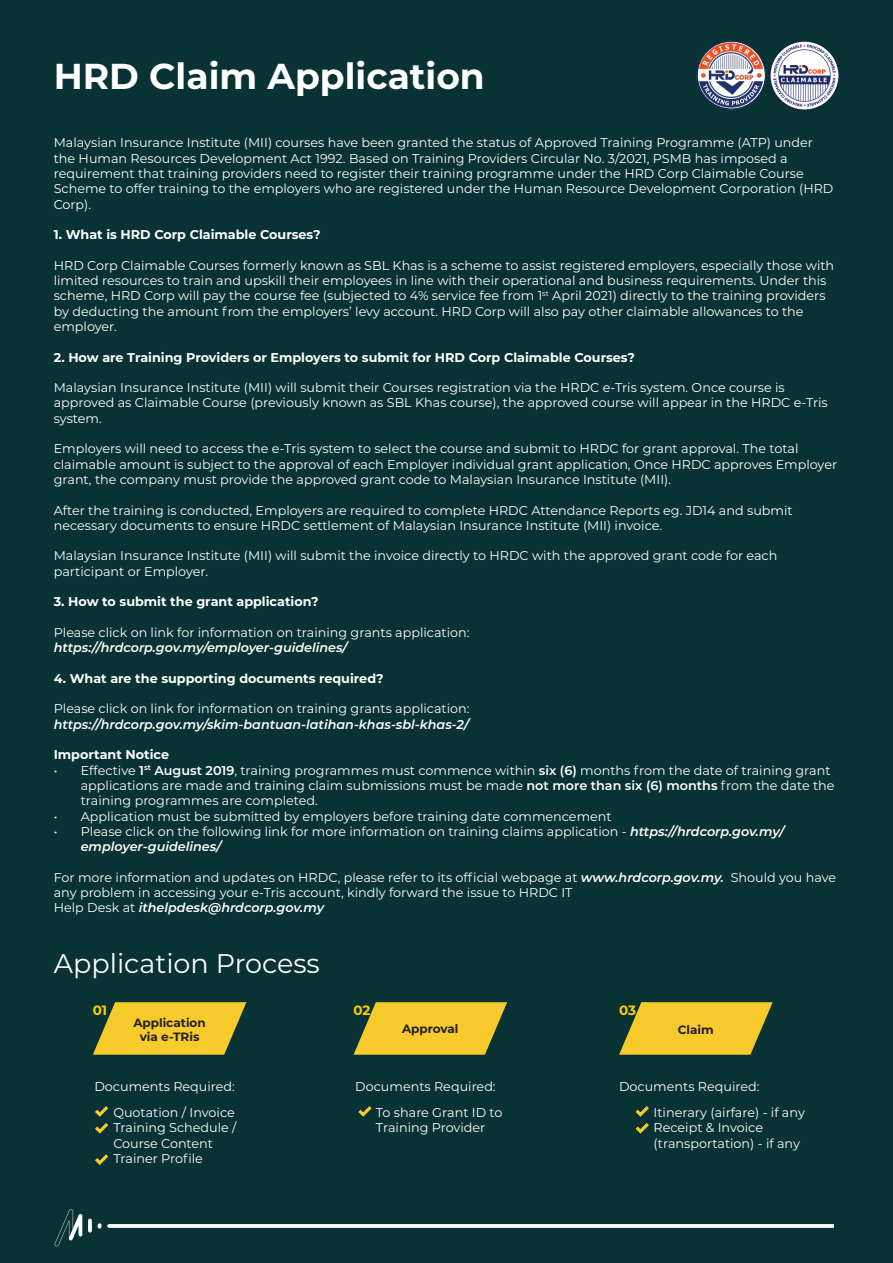
<style>
.page{position:relative;width:893px;height:1263px;background:#083233}
.page>*{position:absolute;margin:0;border:0;box-sizing:border-box;transform-origin:0 0}
.t1{font:700 36px "Montserrat";color:#fff}
.t2{font:27px "Montserrat";color:#fff}
.t3{font:700 13.5px "Montserrat";color:#fecd08}
.t4{font:12.75px/15.3px "Montserrat";color:#fff}
.t5{font:700 12.75px "Montserrat";color:#fff}
.t6{font:italic 600 12.75px "Montserrat";color:#fff}
.t7{font:700 12px "Montserrat";color:#231f20}
.s1{font-weight:600}
.s2{font-weight:600;font-style:italic}
</style>
<div class="page">
<img style="left:770px;top:41px;width:68px;height:68px">
<img style="left:697px;top:41px;width:68px;height:68px">
<svg style="left:55px;top:1209px;width:778px;height:37px"></svg>
<svg style="left:93px;top:1002px;width:153px;height:53px;background:#d3b42d"></svg>
<svg style="left:354px;top:1002px;width:153px;height:53px;background:#d3b42d"></svg>
<svg style="left:619px;top:1002px;width:154px;height:53px;background:#d1b32d"></svg>
<svg style="left:95px;top:1106px;width:13px;height:10px"></svg>
<svg style="left:636px;top:1106px;width:12px;height:10px"></svg>
<svg style="left:359px;top:1106px;width:12px;height:10px"></svg>
<svg style="left:95px;top:1123px;width:13px;height:10px"></svg>
<svg style="left:636px;top:1123px;width:12px;height:10px"></svg>
<svg style="left:95px;top:1155px;width:13px;height:9px"></svg>
<p class="t1" style="left:54px;top:50px;width:433px">HRD Claim Application</p>
<p class="t4" style="left:54px;top:135px;width:781px">Malaysian Insurance Institute (MII) courses have been granted the status of Approved Training Programme (ATP) under the Human Resources Development Act 1992. Based on Training Providers Circular No. 3/2021, PSMB has imposed a requirement that training providers need to register their training programme under the HRD Corp Claimable Course Scheme to offer training to the employers who are registered under the Human Resource Development Corporation (HRD Corp).</p>
<p class="t5" style="left:54px;top:225px;width:268px">1. What is HRD Corp Claimable Courses?</p>
<p class="t4" style="left:54px;top:257px;width:782px">HRD Corp Claimable Courses formerly known as SBL Khas is a scheme to assist registered employers, especially those with limited resources to train and upskill their employees in line with their operational and business requirements. Under this scheme, HRD Corp will pay the course fee (subjected to 4% service fee from 1<sup>st</sup> April 2021) directly to the training providers by deducting the amount from the employers’ levy account. HRD Corp will also pay other claimable allowances to the employer.</p>
<p class="t5" style="left:54px;top:348px;width:583px">2. How are Training Providers or Employers to submit for HRD Corp Claimable Courses?</p>
<p class="t4" style="left:54px;top:379px;width:775px">Malaysian Insurance Institute (MII) will submit their Courses registration via the HRDC e-Tris system. Once course is approved as Claimable Course (previously known as SBL Khas course), the approved course will appear in the HRDC e-Tris system.</p>
<p class="t4" style="left:54px;top:441px;width:785px">Employers will need to access the e-Tris system to select the course and submit to HRDC for grant approval. The total claimable amount is subject to the approval of each Employer individual grant application, Once HRDC approves Employer grant, the company must provide the approved grant code to Malaysian Insurance Institute (MII).</p>
<p class="t4" style="left:54px;top:502px;width:740px">After the training is conducted, Employers are required to complete HRDC Attendance Reports eg. JD14 and submit necessary documents to ensure HRDC settlement of Malaysian Insurance Institute (MII) invoice.</p>
<p class="t4" style="left:54px;top:548px;width:725px">Malaysian Insurance Institute (MII) will submit the invoice directly to HRDC with the approved grant code for each participant or Employer.</p>
<p class="t5" style="left:54px;top:593px;width:266px">3. How to submit the grant application?</p>
<p class="t4" style="left:54px;top:624px;width:417px">Please click on link for information on training grants application:</p>
<p class="t6" style="left:54px;top:639px;width:295px">https://hrdcorp.gov.my/employer-guidelines/</p>
<p class="t5" style="left:54px;top:669px;width:331px">4. What are the supporting documents required?</p>
<p class="t4" style="left:54px;top:701px;width:417px">Please click on link for information on training grants application:</p>
<p class="t6" style="left:54px;top:715px;width:417px">https://hrdcorp.gov.my/skim-bantuan-latihan-khas-sbl-khas-2/</p>
<p class="t5" style="left:54px;top:746px;width:117px">Important Notice</p>
<p class="t4" style="left:81px;top:762px;width:755px;text-indent:-27px">• Effective <span class="s1">1</span><sup>st</sup> <span class="s1">August 2019</span>, training programmes must commence within <span class="s1">six (6)</span> months from the date of training grant applications are made and training claim submissions must be made <span class="s1">not more than six (6) months</span> from the date the training programmes are completed.</p>
<p class="t4" style="left:54px;top:808px;width:559px">• Application must be submitted by employers before training date commencement</p>
<p class="t4" style="left:81px;top:823px;width:705px;text-indent:-27px">• Please click on the following link for more information on training claims application - <span class="s2">https://hrdcorp.gov.my/ employer-guidelines/</span></p>
<p class="t4" style="left:54px;top:869px;width:784px">For more information and updates on HRDC, please refer to its official webpage at <span class="s2">www.hrdcorp.gov.my.</span> Should you have any problem in accessing your e-Tris account, kindly forward the issue to HRDC IT<br>Help Desk at <span class="s2">ithelpdesk@hrdcorp.gov.my</span></p>
<p class="t2" style="left:54px;top:945px;width:267px">Application Process</p>
<p class="t3" style="left:93px;top:1001px;width:16px">01</p>
<p class="t3" style="left:353px;top:1001px;width:19px">02</p>
<p class="t3" style="left:619px;top:1001px;width:19px">03</p>
<p class="t7" style="left:133px;top:1014px;width:74px">Application</p>
<p class="t7" style="left:140px;top:1028px;width:61px">via e-TRis</p>
<p class="t4" style="left:94px;top:1078px;width:142px">Documents Required:</p>
<p class="t4" style="left:113px;top:1104px;width:123px">Quotation / Invoice</p>
<p class="t4" style="left:113px;top:1120px;width:125px">Training Schedule /<br>Course Content</p>
<p class="t4" style="left:113px;top:1150px;width:91px">Trainer Profile</p>
<p class="t7" style="left:402px;top:1020px;width:58px">Approval</p>
<p class="t7" style="left:678px;top:1021px;width:38px">Claim</p>
<p class="t4" style="left:355px;top:1078px;width:142px">Documents Required:</p>
<p class="t4" style="left:619px;top:1078px;width:142px">Documents Required:</p>
<p class="t4" style="left:376px;top:1104px;width:128px">To share Grant ID to<br>Training Provider</p>
<p class="t4" style="left:654px;top:1104px;width:153px">Itinerary (airfare) - if any</p>
<p class="t4" style="left:654px;top:1120px;width:148px">Receipt &amp; Invoice (transportation) - if any</p>
</div>
